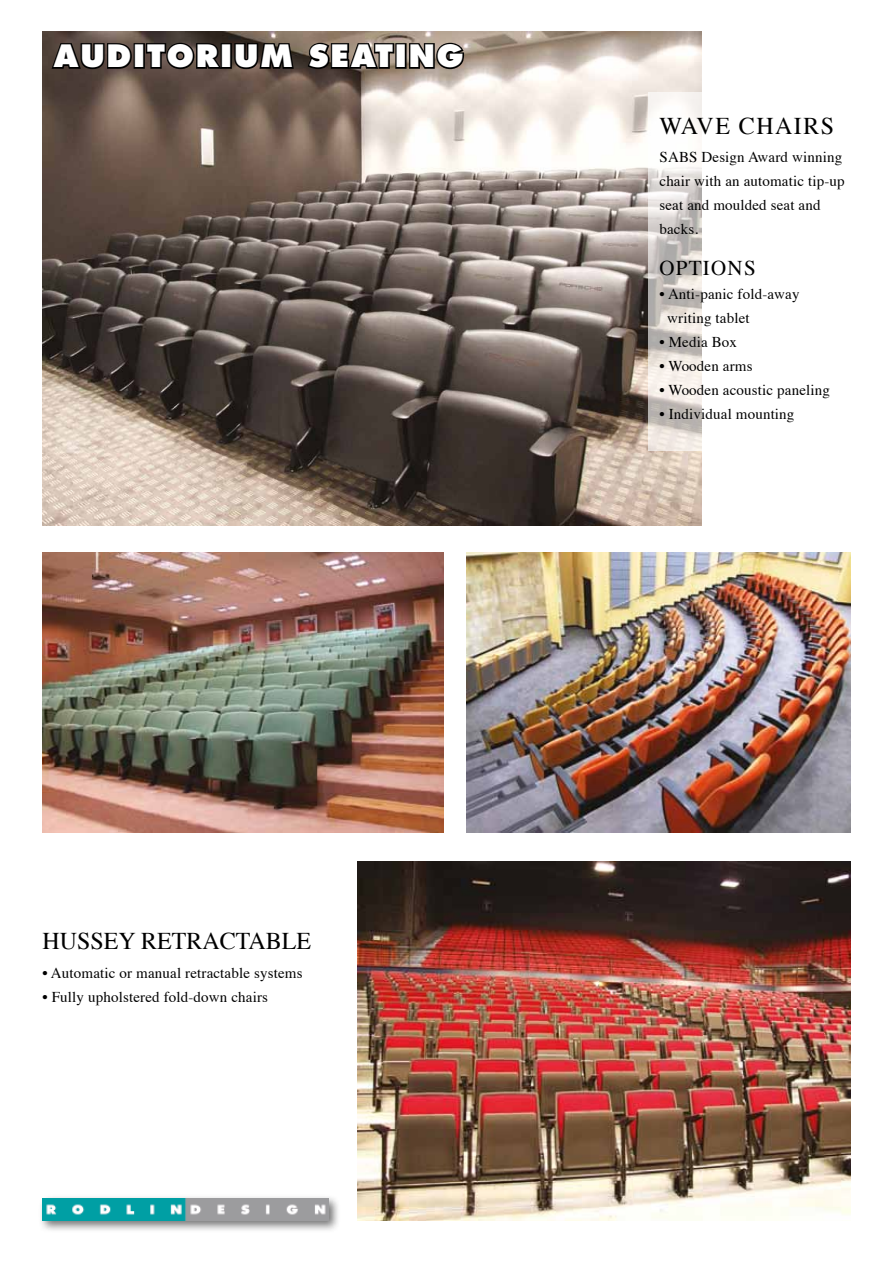
<style>
.page{position:relative;width:893px;height:1263px;background:#fff}
.page>*{position:absolute;margin:0;border:0;box-sizing:border-box;transform-origin:0 0}
.t1{font:800 30px "Futura Std";letter-spacing:.06em;color:#fff}
.t2{font:24px "Times";color:#000}
.t3{font:24px "Times";letter-spacing:.06em;color:#000}
.t4{font:21px "Times";letter-spacing:.06em;color:#000}
.t5{font:15px/24px "Times";letter-spacing:.01em;color:#000}
</style>
<div class="page">
<img style="left:43px;top:31px;width:658px;height:495px">
<div style="left:39px;top:1194px;width:302px;height:39px;background:#000;opacity:.55"></div>
<img style="left:43px;top:1198px;width:285px;height:22px">
<svg style="left:49px;top:42px;width:84px;height:29px"></svg>
<div style="left:134px;top:43px;width:11px;height:26px;border:3px solid #000"></div>
<svg style="left:144px;top:41px;width:80px;height:30px"></svg>
<div style="left:221px;top:43px;width:11px;height:26px;border:3px solid #000"></div>
<svg style="left:233px;top:42px;width:62px;height:29px"></svg>
<svg style="left:306px;top:41px;width:90px;height:30px"></svg>
<div style="left:395px;top:43px;width:12px;height:26px;border:3px solid #000"></div>
<svg style="left:408px;top:41px;width:59px;height:30px"></svg>
<img style="left:357px;top:861px;width:493px;height:359px">
<img style="left:43px;top:553px;width:400px;height:279px">
<img style="left:467px;top:552px;width:384px;height:280px">
<svg style="left:648px;top:92px;width:54px;height:359px"></svg>
<h1 class="t1" style="left:54px;top:37px;width:411px">AUDITORIUM SEATING</h1>
<h2 class="t3" style="left:659px;top:104px;width:176px">WAVE CHAIRS</h2>
<p class="t5" style="left:659px;top:144px;width:187px">SABS Design Award winning chair with an automatic tip-up seat and moulded seat and backs.</p>
<h3 class="t4" style="left:659px;top:248px;width:98px">OPTIONS</h3>
<p class="t5" style="left:667px;top:281px;width:134px;text-indent:-8px">• Anti-panic fold-away writing tablet</p>
<p class="t5" style="left:659px;top:329px;width:79px">• Media Box</p>
<p class="t5" style="left:659px;top:353px;width:95px">• Wooden arms</p>
<p class="t5" style="left:659px;top:377px;width:172px">• Wooden acoustic paneling</p>
<p class="t5" style="left:659px;top:401px;width:136px">• Individual mounting</p>
<h2 class="t2" style="left:43px;top:919px;width:270px">HUSSEY RETRACTABLE</h2>
<p class="t5" style="left:43px;top:959px;width:261px">• Automatic or manual retractable systems</p>
<p class="t5" style="left:43px;top:983px;width:227px">• Fully upholstered fold-down chairs</p>
</div>
